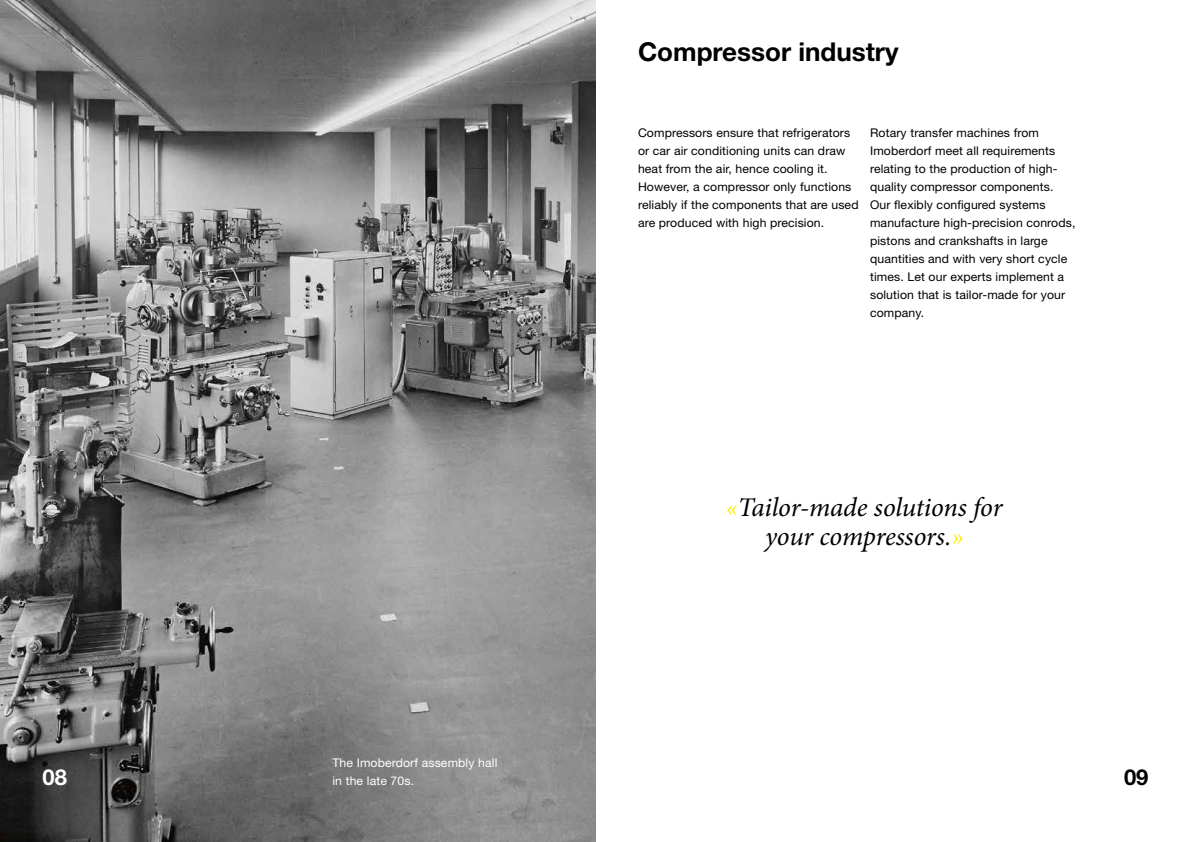
<style>
.page{position:relative;width:1191px;height:842px;background:#fff}
.page>*{position:absolute;margin:0;border:0;box-sizing:border-box;transform-origin:0 0}
.t1{font:italic 27px/29px "Minion Pro";letter-spacing:-.01em;color:#000;text-align:center}
.t2{font:700 26px "Helvetica Neue LT Std";color:#000}
.t3{font:700 22px "Helvetica Neue LT Std";color:#fff}
.t4{font:700 22px "Helvetica Neue LT Std";color:#000}
.t5{font:12px/18px "Helvetica Neue LT Std";letter-spacing:.01em;color:#000}
.t6{font:12px/18px "Helvetica Neue LT Std";letter-spacing:.01em;color:#fff}
.s1{color:#ffed00}
</style>
<div class="page">
<img style="left:0;top:0;width:595px;height:842px">
<h2 class="t2" style="left:638px;top:36px;width:262px">Compressor industry</h2>
<p class="t5" style="left:638px;top:124px;width:222px">Compressors ensure that refrigerators or car air conditioning units can draw heat from the air, hence cooling it.<br>However, a compressor only functions reliably if the components that are used are produced with high precision.</p>
<p class="t5" style="left:870px;top:124px;width:207px">Rotary transfer machines from<br>Imoberdorf meet all requirements relating to the production of high&shy;quality compressor components.<br>Our flexibly configured systems manufacture high-precision conrods, pistons and crankshafts in large quantities and with very short cycle times. Let our experts implement a solution that is tailor-made for your company.</p>
<h1 class="t1" style="left:726px;top:493px;width:278px"><span class="s1">«</span>Tailor-made solutions for your compressors.<span class="s1">»</span></h1>
<p class="t6" style="left:332px;top:754px;width:166px">The Imoberdorf assembly hall in the late 70s.</p>
<h3 class="t3" style="left:43px;top:764px;width:26px">08</h3>
<h3 class="t4" style="left:1124px;top:764px;width:26px">09</h3>
</div>
